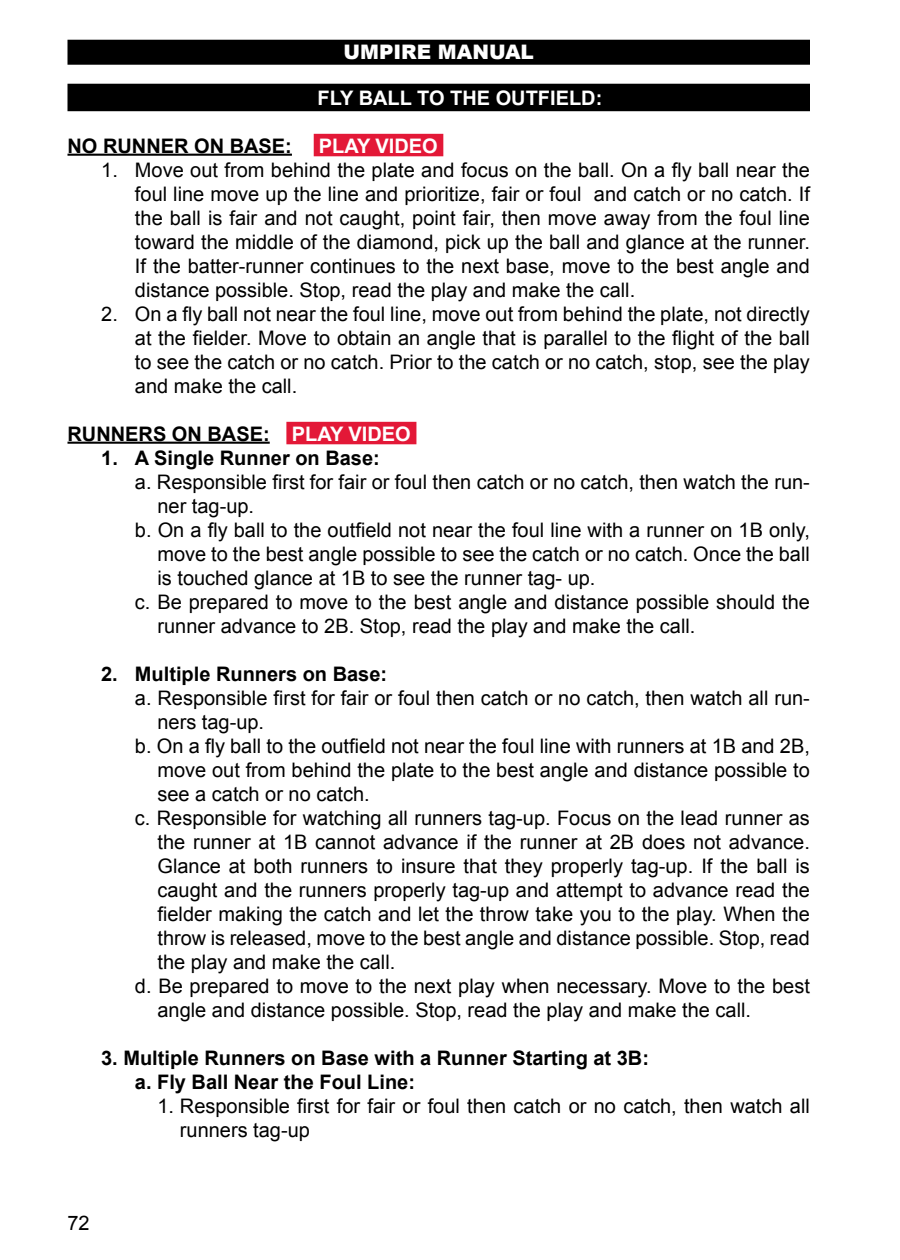
<style>
.page{position:relative;width:900px;height:1260px;background:#fff}
.page>*{position:absolute;margin:0;border:0;box-sizing:border-box;transform-origin:0 0}
.t1{font:20px/24px "Arial";color:#000;text-align:justify}
.t2{font:700 20px/24px "Arial";color:#000}
.t3{font:700 20px "Arial";color:#fff}
.t4{font:900 20px "Arial";color:#fff}
.s1{color:#fff}
</style>
<div class="page">
<div style="left:68px;top:40px;width:742px;height:25px;background:#000"></div>
<div style="left:68px;top:84px;width:742px;height:27px;background:#000"></div>
<hr style="left:68px;top:154px;width:224px;height:2px;background:#000">
<div style="left:314px;top:134px;width:129px;height:22px;background:#e31837"></div>
<hr style="left:68px;top:442px;width:202px;height:2px;background:#000">
<div style="left:286px;top:422px;width:130px;height:22px;background:#e31837"></div>
<p class="t4" style="left:344px;top:38px;width:192px">UMPIRE MANUAL</p>
<p class="t3" style="left:318px;top:84px;width:286px">FLY BALL TO THE OUTFIELD:</p>
<p class="t2" style="left:68px;top:134px;width:226px">NO RUNNER ON BASE:</p>
<p class="t3" style="left:319px;top:132px;width:120px">PLAY VIDEO</p>
<p class="t1" style="left:135px;top:158px;width:677px;text-indent:-34px">1. Move out from behind the plate and focus on the ball. On a fly ball near the foul line move up the line and prioritize, fair or foul and catch or no catch. If the ball is fair and not caught, point fair, then move away from the foul line toward the middle of the diamond, pick up the ball and glance at the runner.<br>If the batter-runner continues to the next base, move to the best angle and distance possible. Stop, read the play and make the call.</p>
<p class="t1" style="left:135px;top:302px;width:676px;text-indent:-34px">2. On a fly ball not near the foul line, move out from behind the plate, not directly at the fielder. Move to obtain an angle that is parallel to the flight of the ball to see the catch or no catch. Prior to the catch or no catch, stop, see the play and make the call.</p>
<p class="t2" style="left:67px;top:422px;width:345px">RUNNERS ON BASE: <span class="s1">PLAY VIDEO</span></p>
<p class="t2" style="left:101px;top:446px;width:280px">1. A Single Runner on Base:</p>
<p class="t1" style="left:135px;top:470px;width:676px">a. Responsible first for fair or foul then catch or no catch, then watch the run-</p>
<p class="t1" style="left:157px;top:494px;width:98px">ner tag-up.</p>
<p class="t1" style="left:135px;top:518px;width:677px">b. On a fly ball to the outfield not near the foul line with a runner on 1B only,</p>
<p class="t1" style="left:157px;top:542px;width:654px">move to the best angle possible to see the catch or no catch. Once the ball</p>
<p class="t1" style="left:157px;top:566px;width:440px">is touched glance at 1B to see the runner tag- up.</p>
<p class="t1" style="left:135px;top:590px;width:676px">c. Be prepared to move to the best angle and distance possible should the</p>
<p class="t1" style="left:157px;top:614px;width:540px">runner advance to 2B. Stop, read the play and make the call.</p>
<p class="t2" style="left:101px;top:662px;width:287px">2. Multiple Runners on Base:</p>
<p class="t1" style="left:135px;top:686px;width:676px">a. Responsible first for fair or foul then catch or no catch, then watch all run-</p>
<p class="t1" style="left:157px;top:710px;width:108px">ners tag-up.</p>
<p class="t1" style="left:135px;top:734px;width:677px">b. On a fly ball to the outfield not near the foul line with runners at 1B and 2B,</p>
<p class="t1" style="left:157px;top:758px;width:654px">move out from behind the plate to the best angle and distance possible to</p>
<p class="t1" style="left:157px;top:782px;width:214px">see a catch or no catch.</p>
<p class="t1" style="left:135px;top:806px;width:676px">c. Responsible for watching all runners tag-up. Focus on the lead runner as</p>
<p class="t1" style="left:157px;top:830px;width:654px">the runner at 1B cannot advance if the runner at 2B does not advance.</p>
<p class="t1" style="left:157px;top:854px;width:654px">Glance at both runners to insure that they properly tag-up. If the ball is</p>
<p class="t1" style="left:157px;top:878px;width:654px">caught and the runners properly tag-up and attempt to advance read the</p>
<p class="t1" style="left:157px;top:902px;width:654px">fielder making the catch and let the throw take you to the play. When the</p>
<p class="t1" style="left:157px;top:926px;width:654px">throw is released, move to the best angle and distance possible. Stop, read</p>
<p class="t1" style="left:157px;top:950px;width:239px">the play and make the call.</p>
<p class="t1" style="left:135px;top:974px;width:677px">d. Be prepared to move to the next play when necessary. Move to the best</p>
<p class="t1" style="left:157px;top:998px;width:595px">angle and distance possible. Stop, read the play and make the call.</p>
<p class="t2" style="left:135px;top:1046px;width:516px;text-indent:-34px">3. Multiple Runners on Base with a Runner Starting at 3B: a. Fly Ball Near the Foul Line:</p>
<p class="t1" style="left:180px;top:1094px;width:631px;text-indent:-22px">1. Responsible first for fair or foul then catch or no catch, then watch all runners tag-up</p>
<p class="t1" style="left:68px;top:1211px;width:24px">72</p>
</div>
